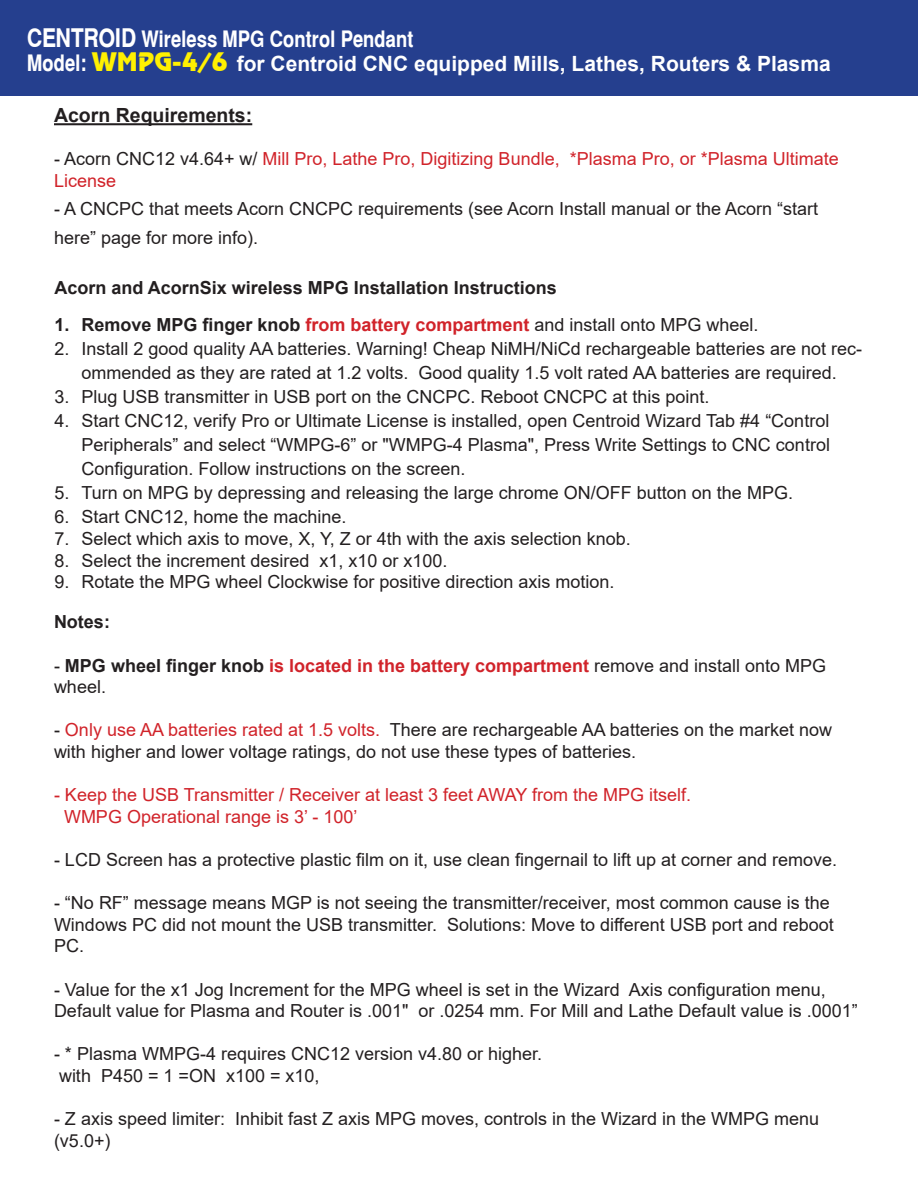
<style>
.page{position:relative;width:918px;height:1188px;background:#fff}
.page>*{position:absolute;margin:0;border:0;box-sizing:border-box;transform-origin:0 0}
.t1{font:700 22.5px "Switzerland Narrow";color:#fff}
.t2{font:700 21px "Arial";color:#fff}
.t3{font:700 19.5px "Arial";color:#231f20}
.t4{font:18px/21.6px "Arial";color:#231f20}
.t5{font:18px/21.6px "Arial";color:#d1232a}
.t6{font:700 18px/21.6px "Arial";color:#d1232a}
.t7{font:700 18px "Arial";color:#231f20}
.s1{font-size:25.5px}
.s2{font-family:"Switzerland Narrow";font-size:22.5px}
.s3{font-family:"Revue BT";font-weight:400;font-size:25.5px;color:#fff101}
.s4{color:#231f20}
.s5{font-weight:700}
.s6{font-weight:700;color:#d1232a}
.s7{font-weight:400;color:#231f20}
.s8{color:#d1232a}
</style>
<div class="page">
<div style="left:0;top:0;width:918px;height:96px;background:#253f8e"></div>
<hr style="left:54px;top:123px;width:198px;height:2px;background:#231f20">
<p class="t1" style="left:27px;top:26px;width:388px"><span class="s1">CENTROID</span> Wireless MPG Control Pendant</p>
<p class="t2" style="left:27px;top:49px;width:805px"><span class="s2">Model:</span> <span class="s3">WMPG-4/6</span> for Centroid CNC equipped Mills, Lathes, Routers &amp; Plasma</p>
<p class="t3" style="left:54px;top:102px;width:200px">Acorn Requirements:</p>
<p class="t5" style="left:54px;top:148px;width:786px"><span class="s4">- Acorn CNC12 v4.64+ w/</span> Mill Pro, Lathe Pro, Digitizing Bundle, *Plasma Pro, or *Plasma Ultimate<br>License</p>
<p class="t4" style="left:54px;top:195px;width:766px;line-height:28.5px">- A CNCPC that meets Acorn CNCPC requirements (see Acorn Install manual or the Acorn “start here” page for more info).</p>
<p class="t7" style="left:54px;top:275px;width:504px">Acorn and AcornSix wireless MPG Installation Instructions</p>
<p class="t4" style="left:54px;top:314px;width:706px"><span class="s5">1. Remove MPG finger knob</span> <span class="s6">from battery compartment</span> and install onto MPG wheel.</p>
<p class="t4" style="left:54px;top:337px;width:809px;line-height:24px;text-align:center">2. Install 2 good quality AA batteries. Warning! Cheap NiMH/NiCd rechargeable batteries are not rec&shy;ommended as they are rated at 1.2 volts. Good quality 1.5 volt rated AA batteries are required.</p>
<p class="t4" style="left:54px;top:386px;width:657px">3. Plug USB transmitter in USB port on the CNCPC. Reboot CNCPC at this point.</p>
<p class="t4" style="left:81px;top:409px;width:750px;line-height:24px;text-align:justify;text-indent:-27px">4. Start CNC12, verify Pro or Ultimate License is installed, open Centroid Wizard Tab #4 “Control Peripherals” and select “WMPG-6” or "WMPG-4 Plasma", Press Write Settings to CNC control Configuration. Follow instructions on the screen.</p>
<p class="t4" style="left:54px;top:482px;width:740px">5. Turn on MPG by depressing and releasing the large chrome ON/OFF button on the MPG.</p>
<p class="t4" style="left:54px;top:506px;width:294px">6. Start CNC12, home the machine.</p>
<p class="t4" style="left:54px;top:528px;width:578px">7. Select which axis to move, X, Y, Z or 4th with the axis selection knob.</p>
<p class="t4" style="left:54px;top:549px;width:395px">8. Select the increment desired x1, x10 or x100.</p>
<p class="t4" style="left:54px;top:571px;width:562px">9. Rotate the MPG wheel Clockwise for positive direction axis motion.</p>
<p class="t7" style="left:54px;top:609px;width:57px">Notes:</p>
<p class="t6" style="left:54px;top:655px;width:774px"><span class="s7">-</span> <span class="s4">MPG wheel finger knob</span> is located in the battery compartment <span class="s7">remove and install onto MPG wheel.</span></p>
<p class="t4" style="left:54px;top:719px;width:780px">- <span class="s8">Only use AA batteries rated at 1.5 volts.</span> There are rechargeable AA batteries on the market now with higher and lower voltage ratings, do not use these types of batteries.</p>
<p class="t5" style="left:64px;top:784px;width:629px;text-indent:-10px">- Keep the USB Transmitter / Receiver at least 3 feet AWAY from the MPG itself.<br>WMPG Operational range is 3’ - 100’</p>
<p class="t4" style="left:54px;top:849px;width:785px">- LCD Screen has a protective plastic film on it, use clean fingernail to lift up at corner and remove.</p>
<p class="t4" style="left:54px;top:892px;width:781px">- “No RF” message means MGP is not seeing the transmitter/receiver, most common cause is the<br>Windows PC did not mount the USB transmitter. Solutions: Move to different USB port and reboot<br>PC.</p>
<p class="t4" style="left:54px;top:978px;width:805px">- Value for the x1 Jog Increment for the MPG wheel is set in the Wizard Axis configuration menu,<br>Default value for Plasma and Router is .001" or .0254 mm. For Mill and Lathe Default value is .0001”</p>
<p class="t4" style="left:54px;top:1043px;width:490px">- * Plasma WMPG-4 requires CNC12 version v4.80 or higher.</p>
<p class="t4" style="left:59px;top:1065px;width:262px">with P450 = 1 =ON x100 = x10,</p>
<p class="t4" style="left:54px;top:1108px;width:767px">- Z axis speed limiter: Inhibit fast Z axis MPG moves, controls in the Wizard in the WMPG menu (v5.0+)</p>
</div>
